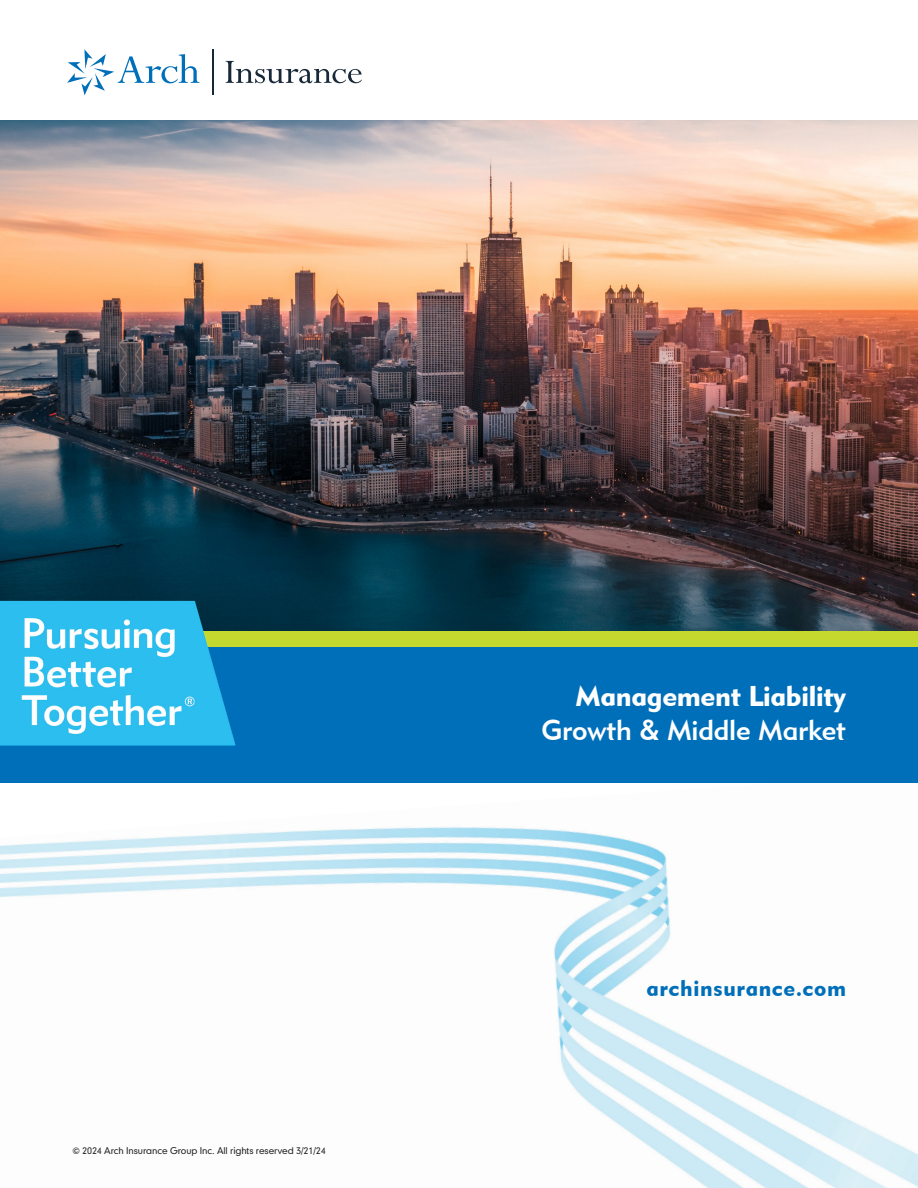
<style>
.page{position:relative;width:918px;height:1188px;background:#fff}
.page>*{position:absolute;margin:0;border:0;box-sizing:border-box;transform-origin:0 0}
.t1{font:28.5px "Geometric 415 BT Black A";letter-spacing:-.01em;color:#fff}
.t2{font:28.5px "Geometric 415 BT Medium A";letter-spacing:-.01em;color:#fff}
.t3{font:22.5px "Geometric 415 BT Black A";letter-spacing:.025em;color:#006fba}
.t4{font:9px "Geometric 706 BT Medium B";letter-spacing:-.01em;color:#231f20}
</style>
<div class="page">
<img style="left:0;top:121px;width:918px;height:510px">
<svg style="left:226px;top:61px;width:136px;height:22px"></svg>
<hr style="left:212px;top:49px;width:1px;height:46px;background:#172938">
<svg style="left:67px;top:49px;width:132px;height:46px"></svg>
<img style="left:0;top:827px;width:918px;height:361px">
<div style="left:14px;top:631px;width:904px;height:145px;background:#c4d82d"></div>
<div style="left:0;top:648px;width:918px;height:135px;background:#006fba"></div>
<img style="left:0;top:601px;width:236px;height:145px">
<p class="t4" style="left:72px;top:1144px;width:255px">© 2024 Arch Insurance Group Inc. All rights reserved 3/21/24</p>
<p class="t1" style="left:575px;top:679px;width:272px">Management Liability</p>
<p class="t2" style="left:542px;top:713px;width:306px">Growth &amp; Middle Market</p>
<p class="t3" style="left:647px;top:974px;width:201px">archinsurance.com</p>
</div>
